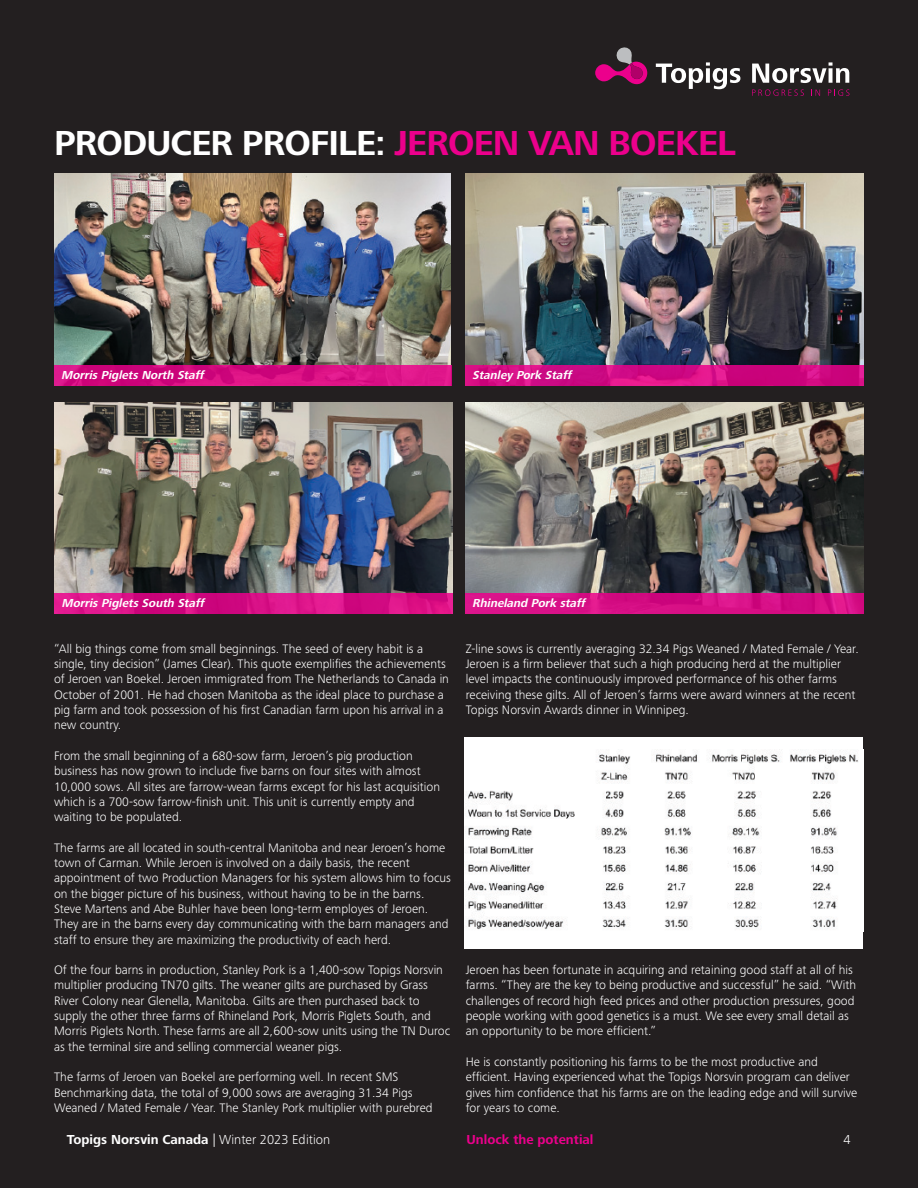
<style>
.page{position:relative;width:918px;height:1188px;background:#231f20}
.page>*{position:absolute;margin:0;border:0;box-sizing:border-box;transform-origin:0 0}
.t1{font:700 36px "Frutiger Next Pro";letter-spacing:-.025em;color:#fff}
.t2{font:700 13.5px "Frutiger Next Pro";color:#fff}
.t3{font:700 13.5px "Frutiger Next Pro";color:#ec008c}
.t4{font:300 13.5px "Frutiger Next Pro";color:#fff}
.t5{font:300 12.75px/15.3px "Frutiger Next Pro";color:#fff}
.t6{font:italic 700 12px "Frutiger Next Pro";color:#fff}
.s1{color:#ec008c}
.s2{font-weight:300}
</style>
<div class="page">
<svg style="left:656px;top:62px;width:84px;height:27px"></svg>
<svg style="left:752px;top:62px;width:97px;height:21px"></svg>
<svg style="left:752px;top:89px;width:52px;height:7px"></svg>
<svg style="left:815px;top:90px;width:5px;height:6px"></svg>
<svg style="left:828px;top:89px;width:21px;height:7px"></svg>
<svg style="left:595px;top:47px;width:52px;height:38px"></svg>
<img style="left:54px;top:174px;width:397px;height:191px">
<svg style="left:54px;top:365px;width:398px;height:20px;background:#d60d82"></svg>
<img style="left:54px;top:402px;width:399px;height:191px">
<svg style="left:54px;top:593px;width:399px;height:20px;background:#d70f86"></svg>
<img style="left:465px;top:174px;width:398px;height:191px">
<svg style="left:465px;top:365px;width:398px;height:20px;background:#d10a83"></svg>
<div style="left:465px;top:738px;width:398px;height:211px;background:#fff"></div>
<img style="left:465px;top:753px;width:393px;height:177px">
<img style="left:465px;top:402px;width:398px;height:191px">
<svg style="left:465px;top:593px;width:398px;height:20px;background:#d60f86"></svg>
<p class="t1" style="left:54px;top:123px;width:684px">PRODUCER PROFILE: <span class="s1">JEROEN VAN BOEKEL</span></p>
<p class="t6" style="left:61px;top:368px;width:147px">MorrisPigletsNorth Staff</p>
<p class="t6" style="left:472px;top:368px;width:103px">Stanley Pork Staff</p>
<p class="t6" style="left:61px;top:596px;width:147px">MorrisPigletsSouth Staff</p>
<p class="t5" style="left:54px;top:641px;width:397px">“All big things come from small beginnings. The seed of every habit is a single, tiny decision” (James Clear). This quote exemplifies the achievements of Jeroen van Boekel. Jeroen immigrated from The Netherlands to Canada in October of 2001. He had chosen Manitoba as the ideal place to purchase a pig farm and took possession of his first Canadian farm upon his arrival in a new country.</p>
<p class="t5" style="left:54px;top:748px;width:388px">From the small beginning of a 680-sow farm, Jeroen’s pig production business has now grown to include five barns on four sites with almost 10,000 sows. All sites are farrow-wean farms except for his last acquisition which is a 700-sow farrow-finish unit. This unit is currently empty and waiting to be populated.</p>
<p class="t5" style="left:54px;top:840px;width:398px">The farms are all located in south-central Manitoba and near Jeroen’s home town of Carman. While Jeroen is involved on a daily basis, the recent appointment of two Production Managers for his system allows him to focus on the bigger picture of his business, without having to be in the barns.<br>Steve Martens and Abe Buhler have been long-term employes of Jeroen.<br>They are in the barns every day communicating with the barn managers and staff to ensure they are maximizing the productivity of each herd.</p>
<p class="t5" style="left:54px;top:962px;width:398px">Of the four barns in production, Stanley Pork is a 1,400-sow Topigs Norsvin multiplier producing TN70 gilts. The weaner gilts are purchased by Grass River Colony near Glenella, Manitoba. Gilts are then purchased back to supply the other three farms of Rhineland Pork, Morris Piglets South, and Morris Piglets North. These farms are all 2,600-sow units using the TN Duroc as the terminal sire and selling commercial weaner pigs.</p>
<p class="t5" style="left:54px;top:1069px;width:380px">The farms of Jeroen van Boekel are performing well. In recent SMS<br>Benchmarking data, the total of 9,000 sows are averaging 31.34 Pigs<br>Weaned / Mated Female / Year. The Stanley Pork multiplier with purebred</p>
<p class="t6" style="left:472px;top:596px;width:117px">Rhineland Pork staff</p>
<p class="t5" style="left:466px;top:641px;width:394px">Z-line sows is currently averaging 32.34 Pigs Weaned / Mated Female / Year.<br>Jeroen is a firm believer that such a high producing herd at the multiplier level impacts the continuously improved performance of his other farms receiving these gilts. All of Jeroen’s farms were award winners at the recent Topigs Norsvin Awards dinner in Winnipeg.</p>
<p class="t5" style="left:466px;top:962px;width:392px">Jeroen has been fortunate in acquiring and retaining good staff at all of his farms. “They are the key to being productive and successful” he said. “With challenges of record high feed prices and other production pressures, good people working with good genetics is a must. We see every small detail as an opportunity to be more efficient.”</p>
<p class="t5" style="left:466px;top:1054px;width:393px">He is constantly positioning his farms to be the most productive and efficient. Having experienced what the Topigs Norsvin program can deliver gives him confidence that his farms are on the leading edge and will survive for years to come.</p>
<p class="t2" style="left:67px;top:1132px;width:265px">Topigs Norsvin Canada <span class="s2">| Winter 2023 Edition</span></p>
<p class="t3" style="left:466px;top:1132px;width:129px">Unlock the potential</p>
<p class="t4" style="left:843px;top:1132px;width:9px">4</p>
</div>
